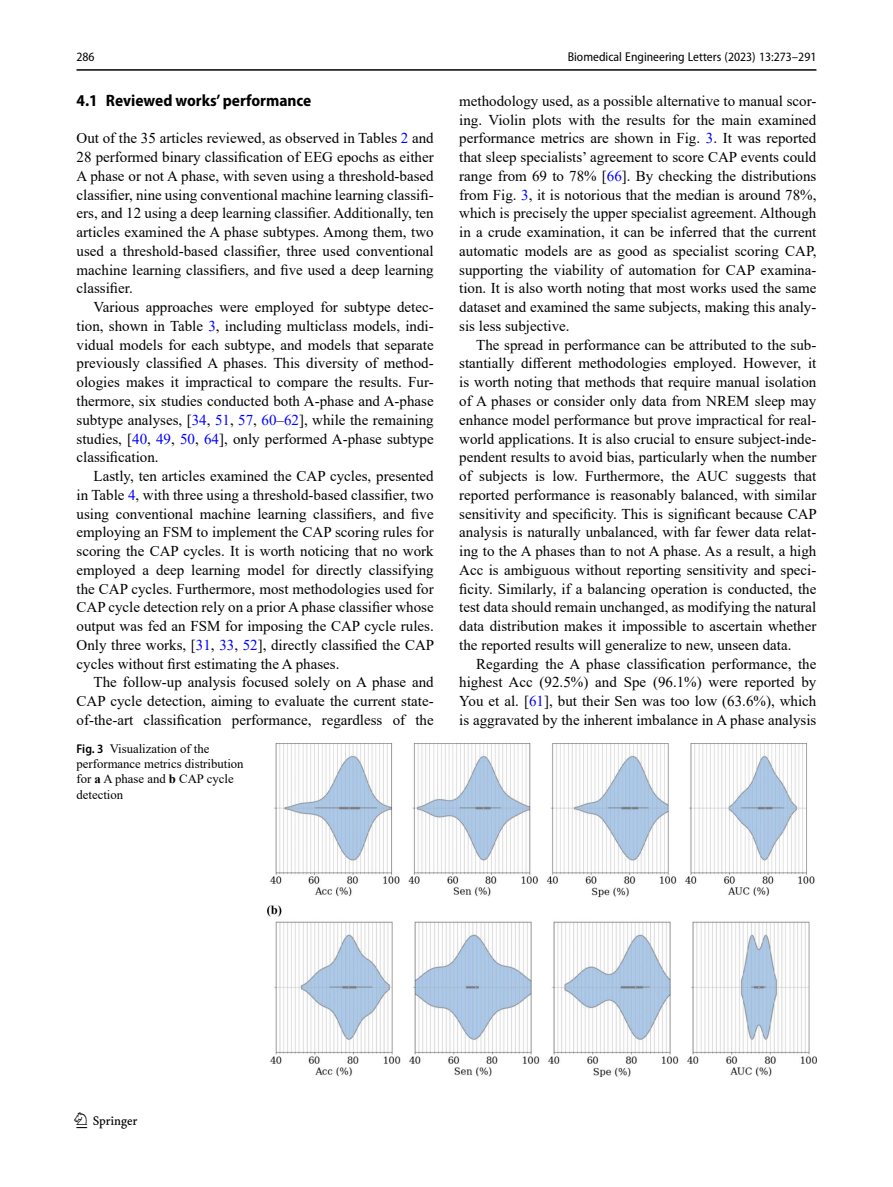
<style>
.page{position:relative;width:893px;height:1187px;background:#fff}
.page>*{position:absolute;margin:0;border:0;box-sizing:border-box;transform-origin:0 0}
.t1{font:22.5px "Springnew";color:#000}
.Head_2{font:700 semi-condensed 16.5px "Myriad Pro";color:#000}
.Body_Text_Indent{font:15px/18.8px "Times New Roman";color:#000;text-align:justify}
.Body_Text{font:15px/18.8px "Times New Roman";color:#000;text-align:justify}
.Figure_Caption_Side{font:12.75px/15px "Times New Roman";color:#000}
.t2{font:semi-condensed 12.75px "Myriad Pro";color:#000}
.s1{color:#00f}
.s2{font-family:"Myriad Pro";font-weight:600;font-stretch:semi-condensed}
.s3{font-weight:700}
</style>
<div class="page">
<hr style="left:77px;top:69px;width:739px;height:2px;background:#000">
<img style="left:268px;top:743px;width:548px;height:333px">
<p class="t2" style="left:77px;top:49px;width:20px">286</p>
<p class="Head_2" style="left:77px;top:91px;width:236px">4.1 Reviewed works’ performance</p>
<p class="Body_Text" style="left:77px;top:128px;width:359px">Out of the 35 articles reviewed, as observed in Tables <span class="s1">2</span> and 28 performed binary classification of EEG epochs as either A phase or not A phase, with seven using a threshold-based classifier, nine using conventional machine learning classifi&shy;ers, and 12 using a deep learning classifier. Additionally, ten articles examined the A phase subtypes. Among them, two used a threshold-based classifier, three used conventional machine learning classifiers, and five used a deep learning classifier.</p>
<p class="Body_Text_Indent" style="left:77px;top:297px;width:359px;text-indent:17px">Various approaches were employed for subtype detec&shy;tion, shown in Table <span class="s1">3</span>, including multiclass models, indi&shy;vidual models for each subtype, and models that separate previously classified A phases. This diversity of method&shy;ologies makes it impractical to compare the results. Fur&shy;thermore, six studies conducted both A-phase and A-phase subtype analyses, [<span class="s1">34</span>, <span class="s1">51</span>, <span class="s1">57</span>, <span class="s1">60</span>–<span class="s1">62</span>], while the remaining studies, [<span class="s1">40</span>, <span class="s1">49</span>, <span class="s1">50</span>, <span class="s1">64</span>], only performed A-phase subtype classification.</p>
<p class="Body_Text_Indent" style="left:77px;top:466px;width:359px;text-indent:17px">Lastly, ten articles examined the CAP cycles, presented in Table <span class="s1">4</span>, with three using a threshold-based classifier, two using conventional machine learning classifiers, and five employing an FSM to implement the CAP scoring rules for scoring the CAP cycles. It is worth noticing that no work employed a deep learning model for directly classifying the CAP cycles. Furthermore, most methodologies used for CAP cycle detection rely on a prior A phase classifier whose output was fed an FSM for imposing the CAP cycle rules.<br>Only three works, [<span class="s1">31</span>, <span class="s1">33</span>, <span class="s1">52</span>], directly classified the CAP cycles without first estimating the A phases.</p>
<p class="Body_Text_Indent" style="left:77px;top:672px;width:359px;text-indent:17px">The follow-up analysis focused solely on A phase and CAP cycle detection, aiming to evaluate the current state&shy;of-the-art classification performance, regardless of the</p>
<p class="Figure_Caption_Side" style="left:77px;top:741px;width:169px"><span class="s2">Fig. 3</span> Visualization of the performance metrics distribution for <span class="s3">a</span> A phase and <span class="s3">b</span> CAP cycle detection</p>
<p class="t2" style="left:568px;top:49px;width:250px">Biomedical Engineering Letters (2023) 13:273–291</p>
<p class="Body_Text_Indent" style="left:459px;top:91px;width:359px">methodology used, as a possible alternative to manual scor&shy;ing. Violin plots with the results for the main examined performance metrics are shown in Fig. <span class="s1">3</span>. It was reported that sleep specialists’ agreement to score CAP events could range from 69 to 78% [<span class="s1">66</span>]. By checking the distributions from Fig. <span class="s1">3</span>, it is notorious that the median is around 78%, which is precisely the upper specialist agreement. Although in a crude examination, it can be inferred that the current automatic models are as good as specialist scoring CAP, supporting the viability of automation for CAP examina&shy;tion. It is also worth noting that most works used the same dataset and examined the same subjects, making this analy&shy;sis less subjective.</p>
<p class="Body_Text_Indent" style="left:459px;top:335px;width:359px;text-indent:17px">The spread in performance can be attributed to the sub&shy;stantially different methodologies employed. However, it is worth noting that methods that require manual isolation of A phases or consider only data from NREM sleep may enhance model performance but prove impractical for real&shy;world applications. It is also crucial to ensure subject-inde&shy;pendent results to avoid bias, particularly when the number of subjects is low. Furthermore, the AUC suggests that reported performance is reasonably balanced, with similar sensitivity and specificity. This is significant because CAP analysis is naturally unbalanced, with far fewer data relat&shy;ing to the A phases than to not A phase. As a result, a high Acc is ambiguous without reporting sensitivity and speci&shy;ficity. Similarly, if a balancing operation is conducted, the test data should remain unchanged, as modifying the natural data distribution makes it impossible to ascertain whether the reported results will generalize to new, unseen data.</p>
<p class="Body_Text_Indent" style="left:459px;top:653px;width:359px;text-indent:17px">Regarding the A phase classification performance, the highest Acc (92.5%) and Spe (96.1%) were reported by You et al. [<span class="s1">61</span>], but their Sen was too low (63.6%), which is aggravated by the inherent imbalance in A phase analysis</p>
<h1 class="t1" style="left:77px;top:1107px;width:63px">1 3</h1>
</div>
